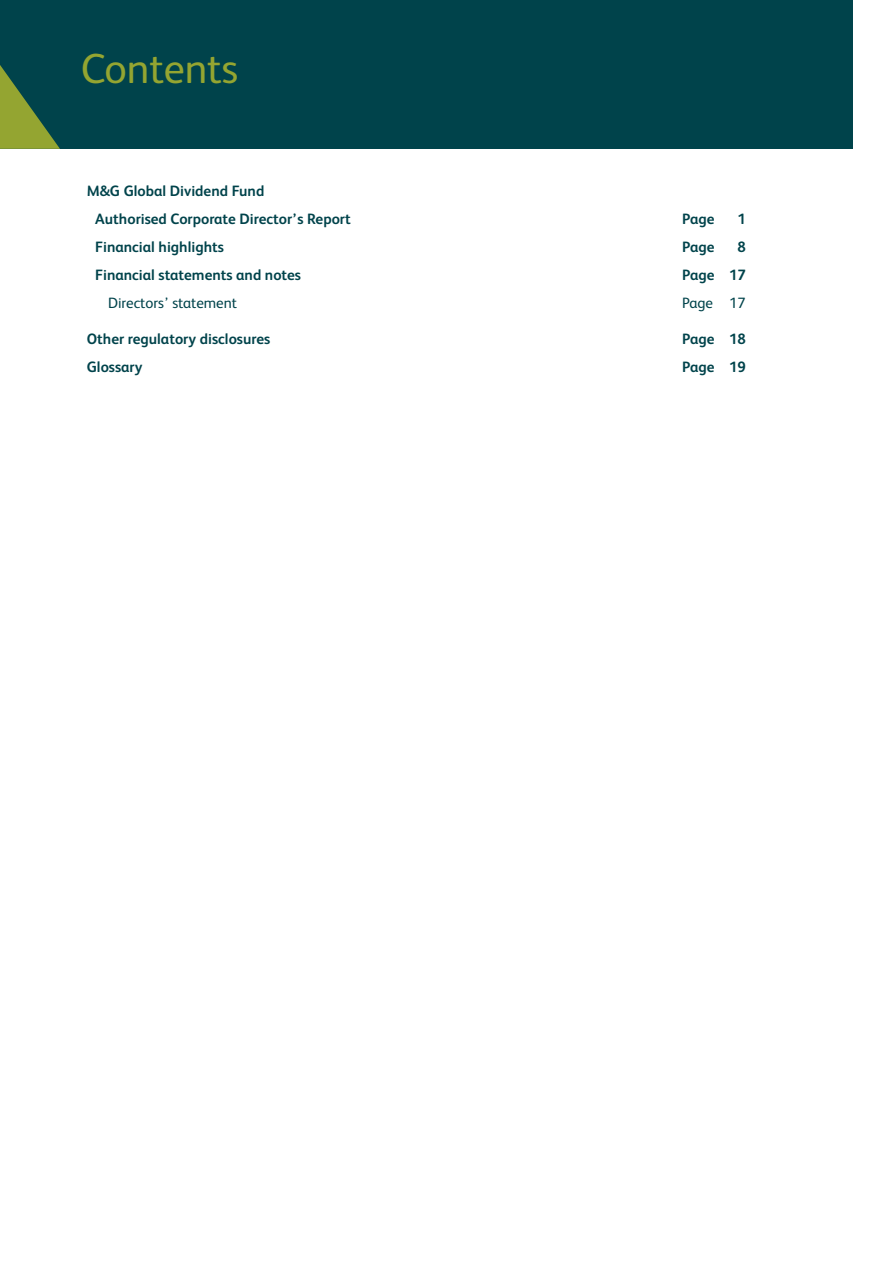
<style>
.page{position:relative;width:893px;height:1263px;background:#fff}
.page>*{position:absolute;margin:0;border:0;box-sizing:border-box;transform-origin:0 0}
.t1{font:42px "FS Albert";letter-spacing:-.005em;color:#94a531}
.t2{font:700 15px/28px "FS Albert";color:#00434b}
.t3{font:15px "FS Albert";color:#00434b}
</style>
<div class="page">
<div style="left:0;top:0;width:853px;height:149px;background:#00434b"></div>
<svg style="left:0;top:65px;width:60px;height:84px"></svg>
<h1 class="t1" style="left:81px;top:54px;width:159px">Contents</h1>
<p class="t2" style="left:95px;top:178px;width:257px;text-indent:-9px">M&amp;G Global Dividend Fund<br>Authorised Corporate Director’s Report</p>
<p class="t2" style="left:682px;top:206px;width:34px">Page</p>
<p class="t2" style="left:737px;top:206px;width:10px">1</p>
<p class="t2" style="left:95px;top:234px;width:130px">Financial highlights</p>
<p class="t2" style="left:682px;top:234px;width:34px">Page</p>
<p class="t2" style="left:737px;top:234px;width:10px">8</p>
<p class="t2" style="left:95px;top:262px;width:207px">Financial statements and notes</p>
<p class="t2" style="left:682px;top:262px;width:65px">Page 17</p>
<p class="t3" style="left:108px;top:297px;width:131px">Directors’ statement</p>
<p class="t3" style="left:682px;top:297px;width:65px">Page 17</p>
<p class="t2" style="left:87px;top:327px;width:185px">Other regulatory disclosures</p>
<p class="t2" style="left:682px;top:327px;width:65px">Page 18</p>
<p class="t2" style="left:87px;top:355px;width:57px">Glossary</p>
<p class="t2" style="left:682px;top:355px;width:65px">Page 19</p>
</div>
